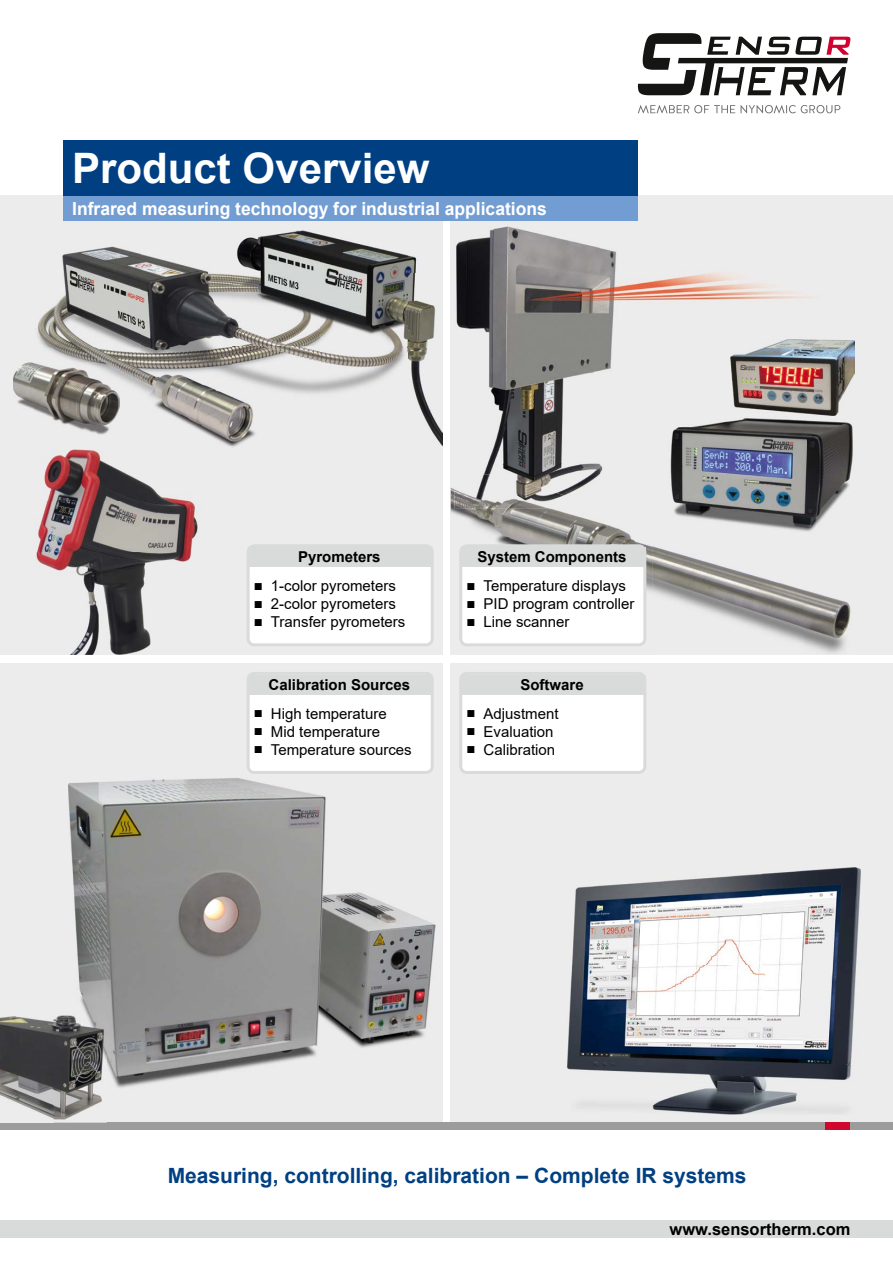
<style>
.page{position:relative;width:893px;height:1263px;background:#fff}
.page>*{position:absolute;margin:0;border:0;box-sizing:border-box;transform-origin:0 0}
.t1{font:700 42px "Arial";color:#fff}
.t2{font:700 21px "Arial";color:#004082}
.t3{font:700 18px "Arial";color:#fff}
.t4{font:700 16.5px "Arial";color:#000}
.t5{font:15px "Arial";color:#000}
.t6{font:700 15px "Arial";color:#000}
.s1{font-weight:700}
</style>
<div class="page">
<div style="left:451px;top:196px;width:442px;height:459px;background:#ececec"></div>
<img style="left:456px;top:226px;width:355px;height:94px">
<img style="left:456px;top:320px;width:157px;height:94px">
<img style="left:785px;top:339px;width:70px;height:28px">
<img style="left:484px;top:414px;width:119px;height:60px">
<img style="left:822px;top:415px;width:15px;height:1px">
<div style="left:0;top:196px;width:442px;height:459px;background:#ececec"></div>
<div style="left:0;top:663px;width:442px;height:460px;background:#ececec"></div>
<div style="left:451px;top:663px;width:442px;height:460px;background:#ececec"></div>
<img style="left:36px;top:450px;width:121px;height:205px">
<img style="left:157px;top:493px;width:41px;height:69px">
<img style="left:37px;top:247px;width:371px;height:100px">
<img style="left:45px;top:347px;width:187px;height:100px">
<img style="left:567px;top:867px;width:294px;height:248px">
<img style="left:670px;top:418px;width:183px;height:114px">
<img style="left:730px;top:340px;width:124px;height:75px">
<img style="left:451px;top:488px;width:201px;height:104px">
<img style="left:652px;top:523px;width:152px;height:121px">
<img style="left:804px;top:590px;width:47px;height:63px">
<img style="left:454px;top:474px;width:151px;height:34px">
<img style="left:668px;top:528px;width:15px;height:5px">
<img style="left:13px;top:363px;width:106px;height:72px">
<div style="left:0;top:1123px;width:825px;height:7px;background:#9c9c9d"></div>
<div style="left:825px;top:1123px;width:25px;height:7px;background:#d1062f"></div>
<div style="left:850px;top:1123px;width:43px;height:7px;background:#9c9c9d"></div>
<div style="left:0;top:1220px;width:893px;height:18px;background:#d9dada"></div>
<svg style="left:247px;top:544px;width:187px;height:102px;background:#f4f4f4"></svg>
<svg style="left:459px;top:672px;width:187px;height:102px;background:#f4f4f4"></svg>
<svg style="left:638px;top:105px;width:97px;height:8px"></svg>
<svg style="left:741px;top:105px;width:99px;height:8px"></svg>
<svg style="left:638px;top:33px;width:212px;height:62px"></svg>
<svg style="left:247px;top:672px;width:187px;height:102px;background:#f4f4f4"></svg>
<svg style="left:459px;top:544px;width:187px;height:102px;background:#f4f4f4"></svg>
<div style="left:64px;top:196px;width:574px;height:25px;background:#729dd3"></div>
<div style="left:64px;top:140px;width:574px;height:56px;background:#004082"></div>
<img style="left:232px;top:230px;width:185px;height:44px">
<img style="left:408px;top:273px;width:34px;height:173px">
<img style="left:232px;top:347px;width:176px;height:100px">
<img style="left:68px;top:778px;width:367px;height:310px">
<img style="left:0;top:1015px;width:68px;height:54px">
<img style="left:0;top:1069px;width:107px;height:54px">
<img style="left:68px;top:1015px;width:39px;height:74px">
<h1 class="t1" style="left:72px;top:139px;width:359px">Product Overview</h1>
<p class="t3" style="left:72px;top:196px;width:476px">Infrared measuring technology for industrial applications</p>
<p class="t6" style="left:298px;top:547px;width:84px">Pyrometers</p>
<p class="t5" style="left:254px;top:576px;width:144px"><span class="s1">■</span> 1-color pyrometers</p>
<p class="t5" style="left:254px;top:594px;width:144px"><span class="s1">■</span> 2-color pyrometers</p>
<p class="t5" style="left:254px;top:612px;width:153px"><span class="s1">■</span> Transfer pyrometers</p>
<p class="t6" style="left:269px;top:674px;width:143px">Calibration Sources</p>
<p class="t5" style="left:254px;top:703px;width:134px"><span class="s1">■</span> High temperature</p>
<p class="t5" style="left:254px;top:721px;width:128px"><span class="s1">■</span> Mid temperature</p>
<p class="t5" style="left:254px;top:739px;width:159px"><span class="s1">■</span> Temperature sources</p>
<p class="t6" style="left:477px;top:547px;width:151px">System Components</p>
<p class="t5" style="left:466px;top:576px;width:161px"><span class="s1">■</span> Temperature displays</p>
<p class="t5" style="left:466px;top:594px;width:169px"><span class="s1">■</span> PID program controller</p>
<p class="t5" style="left:466px;top:612px;width:104px"><span class="s1">■</span> Line scanner</p>
<p class="t6" style="left:520px;top:674px;width:65px">Software</p>
<p class="t5" style="left:466px;top:703px;width:94px"><span class="s1">■</span> Adjustment</p>
<p class="t5" style="left:466px;top:721px;width:89px"><span class="s1">■</span> Evaluation</p>
<p class="t5" style="left:466px;top:739px;width:90px"><span class="s1">■</span> Calibration</p>
<h2 class="t2" style="left:168px;top:1161px;width:580px">Measuring, controlling, calibration – Complete IR systems</h2>
<p class="t4" style="left:669px;top:1218px;width:182px">www.sensortherm.com</p>
</div>
